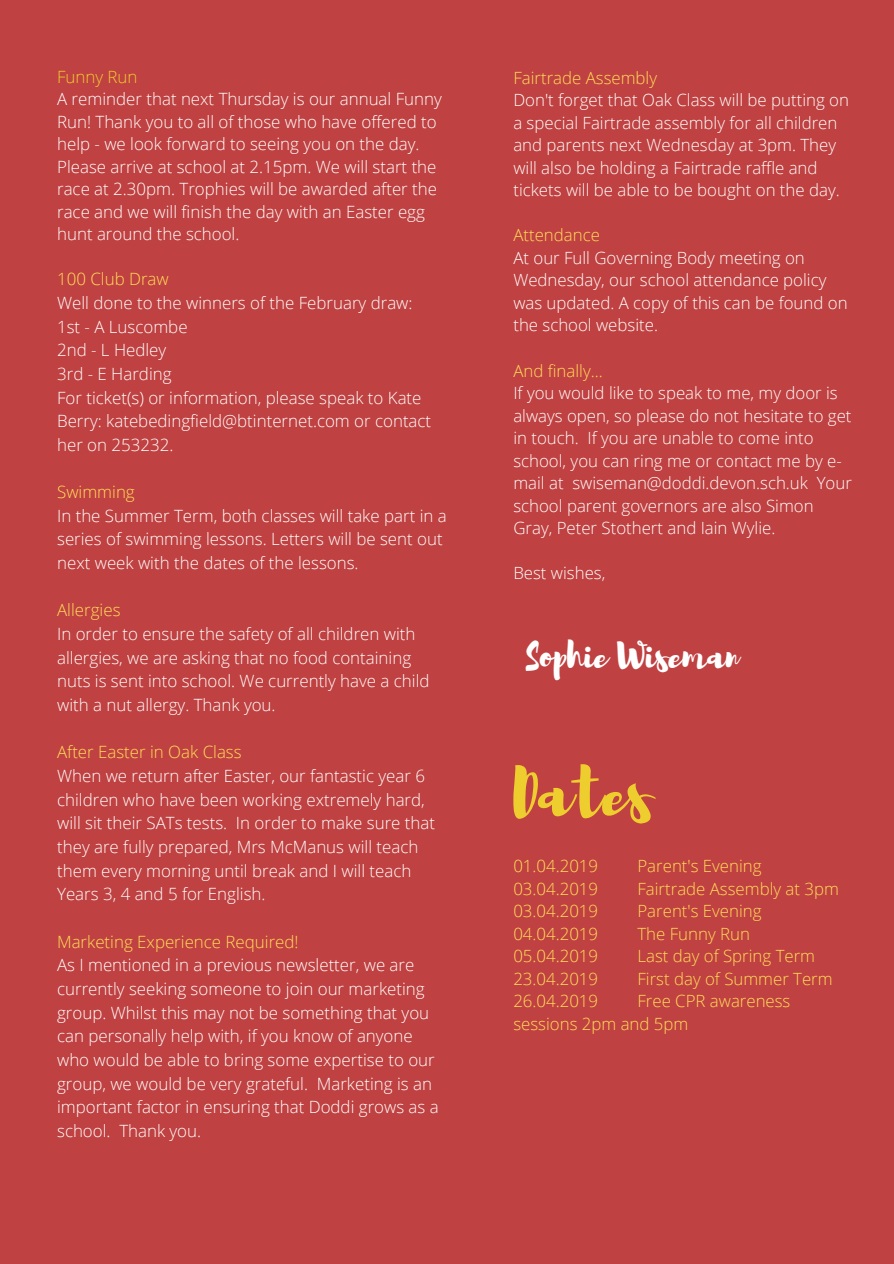
<style>
.page{position:relative;width:894px;height:1264px;background:#fff}
.page>*{position:absolute;margin:0;border:0;box-sizing:border-box;transform-origin:0 0}
.t1{font:65.55px "Brusher";color:#eecd2e}
.t2{font:36px "Brusher";color:#fff}
.t3{font:300 16.95px/23.7px "Open Sans";color:#fff}
.t4{font:300 16.95px "Open Sans";color:#ffde59}
.t5{font:300 16.95px "Open Sans";color:#eecd2e}
.t6{font:300 16.8px/22.5px "Open Sans";color:#fff}
.t7{font:300 16.8px/22.5px "Open Sans";color:#ffde59}
</style>
<div class="page">
<div style="left:0;top:0;width:893px;height:1263px;background:#c04141"></div>
<p class="t5" style="left:57px;top:64px;width:82px">Funny Run</p>
<p class="t3" style="left:57px;top:87px;width:386px;line-height:22.5px">A reminder that next Thursday is our annual Funny Run! Thank you to all of those who have offered to help - we look forward to seeing you on the day.<br>Please arrive at school at 2.15pm. We will start the race at 2.30pm. Trophies will be awarded after the race and we will finish the day with an Easter egg hunt around the school.</p>
<p class="t4" style="left:57px;top:267px;width:113px">100 Club Draw</p>
<p class="t3" style="left:57px;top:290px;width:375px">Well done to the winners of the February draw:<br>1st - A Luscombe<br>2nd - L Hedley<br>3rd - E Harding<br>For ticket(s) or information, please speak to Kate<br>Berry: katebedingfield@btinternet.com or contact her on 253232.</p>
<p class="t4" style="left:57px;top:480px;width:79px">Swimming</p>
<p class="t3" style="left:57px;top:503px;width:391px">In the Summer Term, both classes will take part in a series of swimming lessons. Letters will be sent out next week with the dates of the lessons.</p>
<p class="t4" style="left:57px;top:598px;width:65px">Allergies</p>
<p class="t3" style="left:57px;top:621px;width:374px">In order to ensure the safety of all children with allergies, we are asking that no food containing nuts is sent into school. We currently have a child with a nut allergy. Thank you.</p>
<p class="t4" style="left:57px;top:740px;width:186px">After Easter in Oak Class</p>
<p class="t3" style="left:57px;top:763px;width:379px">When we return after Easter, our fantastic year 6 children who have been working extremely hard, will sit their SATs tests. In order to make sure that they are fully prepared, Mrs McManus will teach them every morning until break and I will teach Years 3, 4 and 5 for English.</p>
<p class="t4" style="left:57px;top:929px;width:243px">Marketing Experience Required!</p>
<p class="t3" style="left:57px;top:952px;width:383px">As I mentioned in a previous newsletter, we are currently seeking someone to join our marketing group. Whilst this may not be something that you can personally help with, if you know of anyone who would be able to bring some expertise to our group, we would be very grateful. Marketing is an important factor in ensuring that Doddi grows as a school. Thank you.</p>
<p class="t7" style="left:513px;top:66px;width:145px">Fairtrade Assembly</p>
<p class="t6" style="left:513px;top:88px;width:337px">Don't forget that Oak Class will be putting on a special Fairtrade assembly for all children and parents next Wednesday at 3pm. They will also be holding a Fairtrade raffle and tickets will be able to be bought on the day.</p>
<p class="t7" style="left:513px;top:223px;width:88px">Attendance</p>
<p class="t6" style="left:513px;top:246px;width:335px">At our Full Governing Body meeting on Wednesday, our school attendance policy was updated. A copy of this can be found on the school website.</p>
<p class="t7" style="left:513px;top:359px;width:91px">And finally...</p>
<p class="t6" style="left:513px;top:381px;width:340px">If you would like to speak to me, my door is always open, so please do not hesitate to get in touch. If you are unable to come into school, you can ring me or contact me by e&shy;mail at swiseman@doddi.devon.sch.uk Your school parent governors are also Simon Gray, Peter Stothert and Iain Wylie.</p>
<p class="t6" style="left:513px;top:561px;width:93px">Best wishes,</p>
<h2 class="t2" style="left:525px;top:632px;width:213px">Sophie Wiseman</h2>
<h1 class="t1" style="left:513px;top:750px;width:139px">Dates</h1>
<p class="t7" style="left:513px;top:854px;width:86px">01.04.2019</p>
<p class="t7" style="left:637px;top:854px;width:126px">Parent's Evening</p>
<p class="t7" style="left:513px;top:877px;width:86px">03.04.2019</p>
<p class="t7" style="left:637px;top:877px;width:203px">Fairtrade Assembly at 3pm</p>
<p class="t7" style="left:513px;top:899px;width:86px">03.04.2019</p>
<p class="t7" style="left:637px;top:899px;width:126px">Parent's Evening</p>
<p class="t7" style="left:513px;top:922px;width:86px">04.04.2019</p>
<p class="t7" style="left:637px;top:922px;width:114px">The Funny Run</p>
<p class="t7" style="left:513px;top:944px;width:86px">05.04.2019</p>
<p class="t7" style="left:637px;top:944px;width:179px">Last day of Spring Term</p>
<p class="t7" style="left:513px;top:967px;width:86px">23.04.2019</p>
<p class="t7" style="left:637px;top:967px;width:197px">First day of Summer Term</p>
<p class="t7" style="left:513px;top:989px;width:86px">26.04.2019</p>
<p class="t7" style="left:513px;top:989px;width:278px;text-indent:124px">Free CPR awareness sessions 2pm and 5pm</p>
</div>
